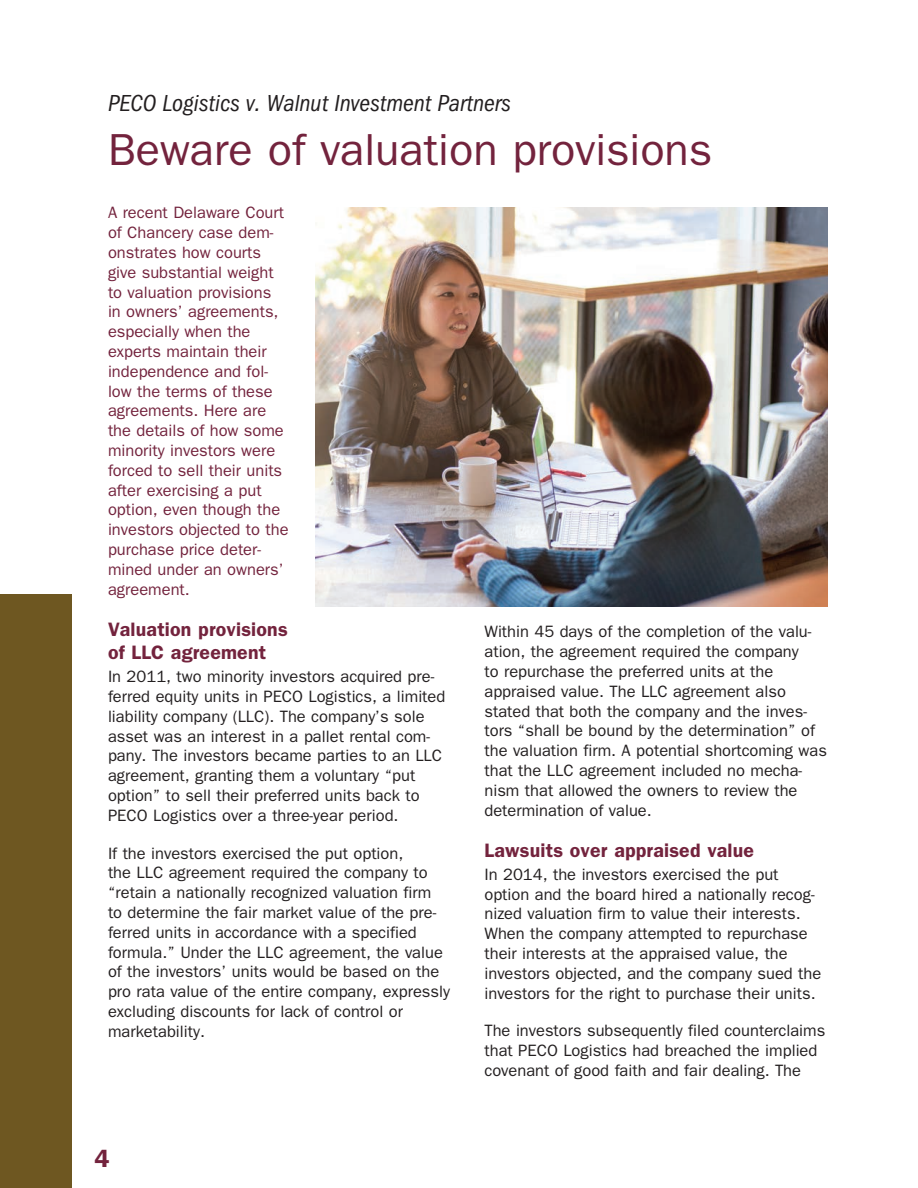
<style>
.page{position:relative;width:918px;height:1188px;background:#fff}
.page>*{position:absolute;margin:0;border:0;box-sizing:border-box;transform-origin:0 0}
.t1{font:45px "ITC Franklin Gothic Std";color:#73233d}
.t2{font:600 25.05px "ITC Franklin Gothic Std";color:#73233d}
.t3{font:italic condensed 24px "ITC Franklin Gothic Std";color:#231f20}
.t4{font:600 19.5px/23.4px "ITC Franklin Gothic Std";letter-spacing:.01em;color:#73233d}
.t5{font:16.5px/19.8px "ITC Franklin Gothic Std";color:#231f20}
.t6{font:16.5px/19.8px "ITC Franklin Gothic Std";color:#73233d}
</style>
<div class="page">
<div style="left:0;top:594px;width:72px;height:594px;background:#6e5721"></div>
<img style="left:315px;top:207px;width:513px;height:400px">
<h3 class="t3" style="left:108px;top:90px;width:405px">PECO Logistics v. Walnut Investment Partners</h3>
<h1 class="t1" style="left:108px;top:124px;width:606px">Beware of valuation provisions</h1>
<p class="t6" style="left:108px;top:203px;width:182px">A recent Delaware Court of Chancery case dem&shy;onstrates how courts give substantial weight to valuation provisions<br>in owners’ agreements, especially when the experts maintain their independence and fol&shy;low the terms of these agreements. Here are the details of how some minority investors were forced to sell their units after exercising a put option, even though the investors objected to the purchase price deter&shy;mined under an owners’ agreement.</p>
<p class="t4" style="left:108px;top:618px;width:181px">Valuation provisions of LLC agreement</p>
<p class="t5" style="left:108px;top:667px;width:339px">In 2011, two minority investors acquired pre&shy;ferred equity units in PECO Logistics, a limited liability company (LLC). The company’s sole asset was an interest in a pallet rental com&shy;pany. The investors became parties to an LLC agreement, granting them a voluntary “put option” to sell their preferred units back to PECO Logistics over a three-year period.</p>
<p class="t5" style="left:108px;top:843px;width:344px">If the investors exercised the put option,<br>the LLC agreement required the company to “retain a nationally recognized valuation firm<br>to determine the fair market value of the pre&shy;ferred units in accordance with a specified formula.” Under the LLC agreement, the value of the investors’ units would be based on the pro rata value of the entire company, expressly excluding discounts for lack of control or marketability.</p>
<h2 class="t2" style="left:94px;top:1144px;width:17px">4</h2>
<p class="t5" style="left:484px;top:622px;width:344px">Within 45 days of the completion of the valu&shy;ation, the agreement required the company<br>to repurchase the preferred units at the appraised value. The LLC agreement also stated that both the company and the inves&shy;tors “shall be bound by the determination” of the valuation firm. A potential shortcoming was that the LLC agreement included no mecha&shy;nism that allowed the owners to review the determination of value.</p>
<p class="t4" style="left:484px;top:839px;width:271px">Lawsuits over appraised value</p>
<p class="t5" style="left:484px;top:864px;width:338px">In 2014, the investors exercised the put option and the board hired a nationally recog&shy;nized valuation firm to value their interests.<br>When the company attempted to repurchase their interests at the appraised value, the investors objected, and the company sued the investors for the right to purchase their units.</p>
<p class="t5" style="left:484px;top:1021px;width:342px">The investors subsequently filed counterclaims that PECO Logistics had breached the implied covenant of good faith and fair dealing. The</p>
</div>
